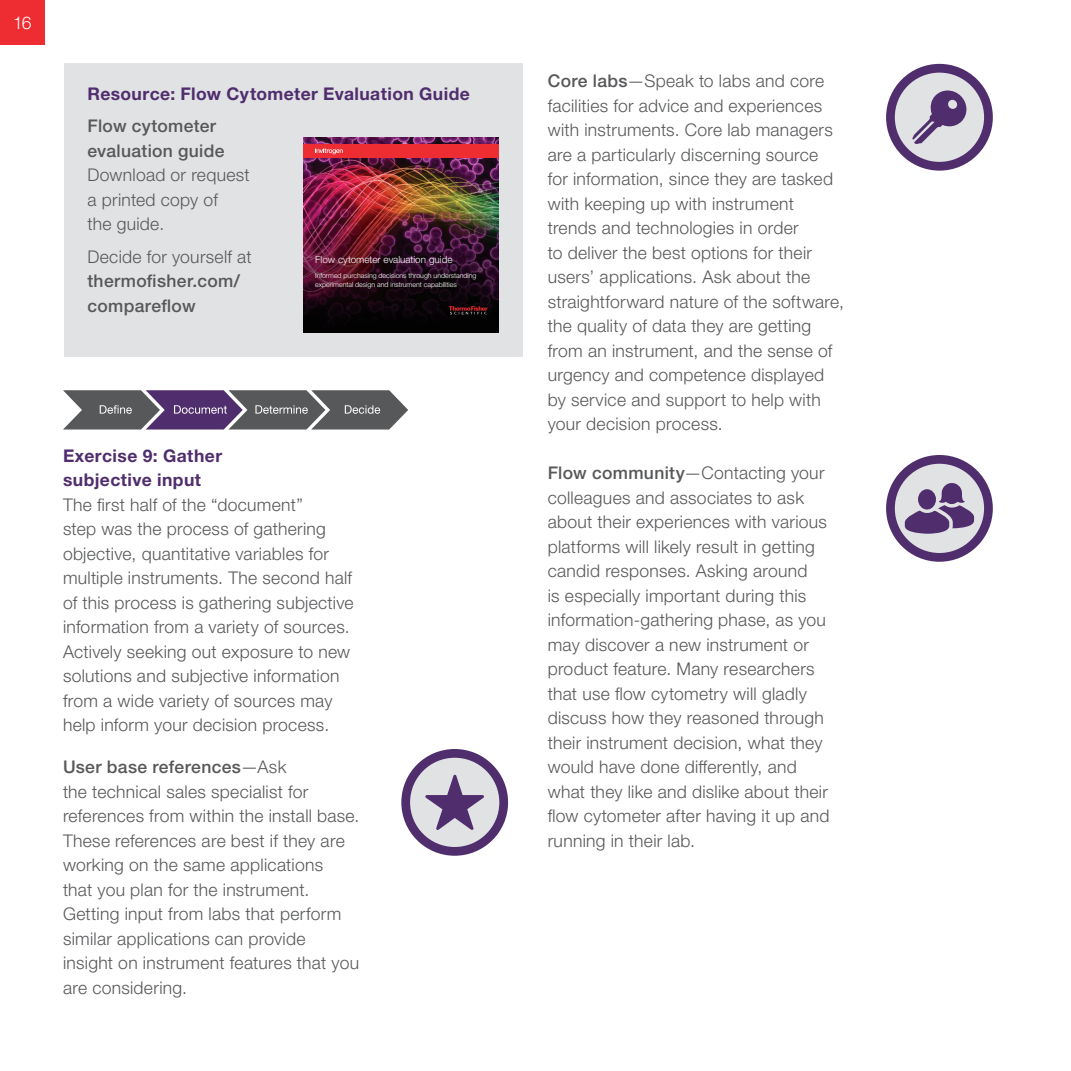
<style>
.page{position:relative;width:1071px;height:1071px;background:#fff}
.page>*{position:absolute;margin:0;border:0;box-sizing:border-box;transform-origin:0 0}
.t1{font:300 17.5px/24.5px "Helvetica Neue LTW1 G";letter-spacing:.015em;color:#57585a}
.t2{font:700 17.5px/24.5px "Helvetica Neue LTW1 G";letter-spacing:.025em;color:#502d6d}
.t3{font:500 17.5px/24.5px "Helvetica Neue LTW1 G";letter-spacing:.02em;color:#57585a}
.t4{font:300 17.5px "Helvetica Neue LTW1 G";color:#fff}
.t5{font:300 9.8px "Helvetica Neue LT Std";color:#fff}
.t6{font:300 7px/8.6px "Helvetica Neue LT Std";letter-spacing:-.005em;color:#fff}
.s1{font-weight:500}
</style>
<div class="page">
<div style="left:0;top:0;width:45px;height:45px;background:#ee2d33"></div>
<div style="left:64px;top:64px;width:458px;height:293px;background:#e1e2e4"></div>
<svg style="left:63px;top:390px;width:345px;height:40px;background:#6f6877"></svg>
<svg style="left:406px;top:753px;width:98px;height:98px;background:#c5bfcd"></svg>
<div style="left:401px;top:749px;width:107px;height:107px;border:9px solid #502d6d;border-radius:50%"></div>
<svg style="left:425px;top:775px;width:59px;height:55px;background:#a89bb5"></svg>
<svg style="left:890px;top:68px;width:98px;height:98px;background:#c7c2cf"></svg>
<div style="left:886px;top:64px;width:107px;height:107px;border:9px solid #502d6d;border-radius:50%"></div>
<svg style="left:912px;top:91px;width:55px;height:53px;background:#a496b2"></svg>
<svg style="left:890px;top:459px;width:98px;height:98px;background:#c3bccb"></svg>
<div style="left:886px;top:455px;width:107px;height:107px;border:9px solid #502d6d;border-radius:50%"></div>
<svg style="left:905px;top:483px;width:69px;height:51px;background:#9684a6"></svg>
<div style="left:918px;top:489px;width:18px;height:21px;background:#502d6d;border-radius:50%"></div>
<img style="left:304px;top:137px;width:195px;height:72px">
<img style="left:304px;top:209px;width:195px;height:123px">
<svg style="left:449px;top:306px;width:38px;height:8px"></svg>
<div style="left:304px;top:144px;width:195px;height:14px;background:#ee2d33"></div>
<svg style="left:315px;top:148px;width:28px;height:6px"></svg>
<p class="t4" style="left:13px;top:12px;width:20px">16</p>
<p class="t2" style="left:88px;top:81px;width:384px">Resource: Flow Cytometer Evaluation Guide</p>
<p class="t3" style="left:88px;top:114px;width:139px">Flow cytometer evaluation guide</p>
<p class="t1" style="left:88px;top:163px;width:164px">Download or request a printed copy of<br>the guide.</p>
<p class="t1" style="left:88px;top:244px;width:166px">Decide for yourself at</p>
<p class="t3" style="left:88px;top:269px;width:154px">thermofisher.com/ compareflow</p>
<p class="t5" style="left:315px;top:254px;width:139px">Flow cytometer evaluation guide</p>
<p class="t6" style="left:315px;top:271px;width:163px">Informed purchasing decisions through understanding experimental design and instrument capabilities</p>
<p class="t2" style="left:63px;top:443px;width:161px">Exercise 9: Gather subjective input</p>
<p class="t1" style="left:63px;top:492px;width:292px">The first half of the “document”<br>step was the process of gathering objective, quantitative variables for multiple instruments. The second half of this process is gathering subjective information from a variety of sources.<br>Actively seeking out exposure to new solutions and subjective information from a wide variety of sources may help inform your decision process.</p>
<p class="t1" style="left:63px;top:755px;width:298px"><span class="s1">User base references</span>—Ask<br>the technical sales specialist for references from within the install base.<br>These references are best if they are working on the same applications<br>that you plan for the instrument.<br>Getting input from labs that perform similar applications can provide insight on instrument features that you are considering.</p>
<p class="t1" style="left:548px;top:69px;width:298px"><span class="s1">Core labs</span>—Speak to labs and core facilities for advice and experiences with instruments. Core lab managers are a particularly discerning source<br>for information, since they are tasked with keeping up with instrument trends and technologies in order<br>to deliver the best options for their users’ applications. Ask about the straightforward nature of the software, the quality of data they are getting from an instrument, and the sense of urgency and competence displayed by service and support to help with your decision process.</p>
<p class="t1" style="left:548px;top:461px;width:283px"><span class="s1">Flow community</span>—Contacting your colleagues and associates to ask about their experiences with various platforms will likely result in getting candid responses. Asking around<br>is especially important during this information-gathering phase, as you may discover a new instrument or product feature. Many researchers that use flow cytometry will gladly discuss how they reasoned through their instrument decision, what they would have done differently, and what they like and dislike about their flow cytometer after having it up and running in their lab.</p>
</div>
